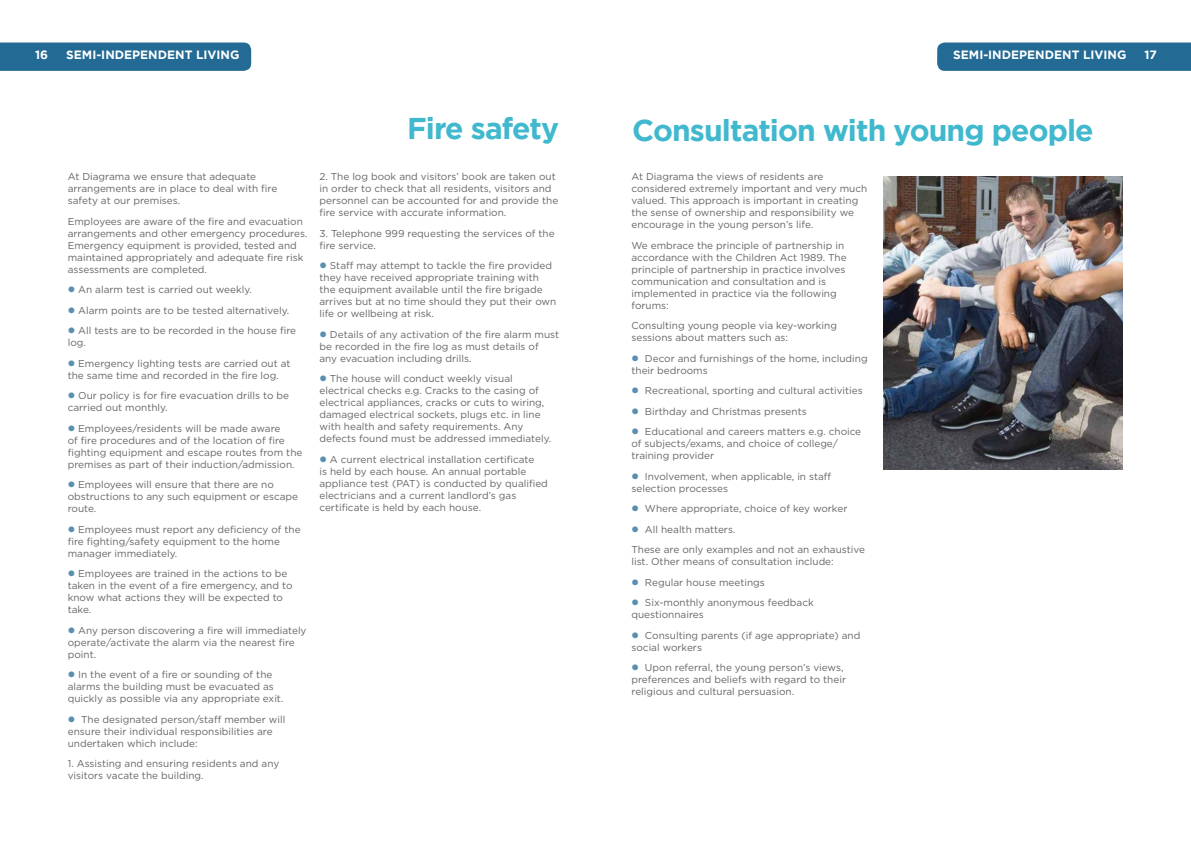
<style>
.page{position:relative;width:1191px;height:842px;background:#fff}
.page>*{position:absolute;margin:0;border:0;box-sizing:border-box;transform-origin:0 0}
.t1{font:700 30px "Gotham";letter-spacing:-.03em;color:#40b8cd}
.t2{font:700 12px "Gotham";color:#fff}
.t3{font:10px/12px "Gotham";color:#646567}
.s1{color:#5a8fb0}
</style>
<div class="page">
<div style="left:937px;top:43px;width:254px;height:28px;background:#236a95"></div>
<div style="left:0;top:43px;width:251px;height:28px;background:#236a95"></div>
<img style="left:883px;top:176px;width:240px;height:294px">
<p class="t2" style="left:35px;top:47px;width:15px">16</p>
<p class="t2" style="left:66px;top:47px;width:175px">SEMI-INDEPENDENT LIVING</p>
<p class="t2" style="left:953px;top:48px;width:175px">SEMI-INDEPENDENT LIVING</p>
<p class="t2" style="left:1144px;top:48px;width:14px">17</p>
<p class="t3" style="left:68px;top:170px;width:211px">At Diagrama we ensure that adequate arrangements are in place to deal with fire safety at our premises.</p>
<p class="t3" style="left:68px;top:215px;width:241px">Employees are aware of the fire and evacuation arrangements and other emergency procedures.<br>Emergency equipment is provided, tested and maintained appropriately and adequate fire risk assessments are completed.</p>
<p class="t3" style="left:68px;top:283px;width:186px"><span class="s1">●</span> An alarm test is carried out weekly.</p>
<p class="t3" style="left:68px;top:304px;width:223px"><span class="s1">●</span> Alarm points are to be tested alternatively.</p>
<p class="t3" style="left:68px;top:324px;width:230px"><span class="s1">●</span> All tests are to be recorded in the house fire log.</p>
<p class="t3" style="left:68px;top:357px;width:224px"><span class="s1">●</span> Emergency lighting tests are carried out at the same time and recorded in the fire log.</p>
<p class="t3" style="left:68px;top:389px;width:223px"><span class="s1">●</span> Our policy is for fire evacuation drills to be carried out monthly.</p>
<p class="t3" style="left:68px;top:422px;width:236px"><span class="s1">●</span> Employees/residents will be made aware<br>of fire procedures and of the location of fire fighting equipment and escape routes from the premises as part of their induction/admission.</p>
<p class="t3" style="left:68px;top:478px;width:232px"><span class="s1">●</span> Employees will ensure that there are no obstructions to any such equipment or escape route.</p>
<p class="t3" style="left:68px;top:523px;width:234px"><span class="s1">●</span> Employees must report any deficiency of the fire fighting/safety equipment to the home manager immediately.</p>
<p class="t3" style="left:68px;top:567px;width:226px"><span class="s1">●</span> Employees are trained in the actions to be taken in the event of a fire emergency, and to know what actions they will be expected to take.</p>
<p class="t3" style="left:68px;top:624px;width:240px"><span class="s1">●</span> Any person discovering a fire will immediately operate/activate the alarm via the nearest fire point.</p>
<p class="t3" style="left:68px;top:668px;width:217px"><span class="s1">●</span> In the event of a fire or sounding of the alarms the building must be evacuated as quickly as possible via any appropriate exit.</p>
<p class="t3" style="left:68px;top:713px;width:219px"><span class="s1">●</span> The designated person/staff member will ensure their individual responsibilities are undertaken which include:</p>
<p class="t3" style="left:68px;top:757px;width:213px">1. Assisting and ensuring residents and any visitors vacate the building.</p>
<h1 class="t1" style="left:407px;top:111px;width:154px">Fire safety</h1>
<p class="t3" style="left:319px;top:170px;width:240px">2. The log book and visitors’ book are taken out in order to check that all residents, visitors and personnel can be accounted for and provide the fire service with accurate information.</p>
<p class="t3" style="left:319px;top:227px;width:237px">3. Telephone 999 requesting the services of the fire service.</p>
<p class="t3" style="left:319px;top:259px;width:238px"><span class="s1">●</span> Staff may attempt to tackle the fire provided they have received appropriate training with the equipment available until the fire brigade arrives but at no time should they put their own life or wellbeing at risk.</p>
<p class="t3" style="left:319px;top:328px;width:241px"><span class="s1">●</span> Details of any activation of the fire alarm must be recorded in the fire log as must details of<br>any evacuation including drills.</p>
<p class="t3" style="left:319px;top:372px;width:233px"><span class="s1">●</span> The house will conduct weekly visual electrical checks e.g. Cracks to the casing of electrical appliances, cracks or cuts to wiring, damaged electrical sockets, plugs etc. in line with health and safety requirements. Any defects found must be addressed immediately.</p>
<p class="t3" style="left:319px;top:453px;width:230px"><span class="s1">●</span> A current electrical installation certificate<br>is held by each house. An annual portable appliance test (PAT) is conducted by qualified electricians and a current landlord’s gas certificate is held by each house.</p>
<h1 class="t1" style="left:632px;top:113px;width:463px">Consultation with young people</h1>
<p class="t3" style="left:631px;top:170px;width:237px">At Diagrama the views of residents are considered extremely important and very much valued. This approach is important in creating the sense of ownership and responsibility we encourage in the young person’s life.</p>
<p class="t3" style="left:631px;top:239px;width:217px">We embrace the principle of partnership in accordance with the Children Act 1989. The principle of partnership in practice involves communication and consultation and is implemented in practice via the following forums:</p>
<p class="t3" style="left:631px;top:319px;width:207px">Consulting young people via key-working sessions about matters such as:</p>
<p class="t3" style="left:631px;top:352px;width:238px"><span class="s1">●</span> Decor and furnishings of the home, including their bedrooms</p>
<p class="t3" style="left:631px;top:384px;width:233px"><span class="s1">●</span> Recreational, sporting and cultural activities</p>
<p class="t3" style="left:631px;top:405px;width:177px"><span class="s1">●</span> Birthday and Christmas presents</p>
<p class="t3" style="left:631px;top:425px;width:231px"><span class="s1">●</span> Educational and careers matters e.g. choice of subjects/exams, and choice of college/ training provider</p>
<p class="t3" style="left:631px;top:470px;width:201px"><span class="s1">●</span> Involvement, when applicable, in staff selection processes</p>
<p class="t3" style="left:631px;top:502px;width:217px"><span class="s1">●</span> Where appropriate, choice of key worker</p>
<p class="t3" style="left:631px;top:519px;width:235px;line-height:20.5px"><span class="s1">●</span> All health matters.<br>These are only examples and not an exhaustive</p>
<p class="t3" style="left:631px;top:555px;width:204px">list. Other means of consultation include:</p>
<p class="t3" style="left:631px;top:576px;width:135px"><span class="s1">●</span> Regular house meetings</p>
<p class="t3" style="left:631px;top:596px;width:184px"><span class="s1">●</span> Six-monthly anonymous feedback questionnaires</p>
<p class="t3" style="left:631px;top:629px;width:230px"><span class="s1">●</span> Consulting parents (if age appropriate) and social workers</p>
<p class="t3" style="left:631px;top:661px;width:216px"><span class="s1">●</span> Upon referral, the young person’s views, preferences and beliefs with regard to their religious and cultural persuasion.</p>
</div>
